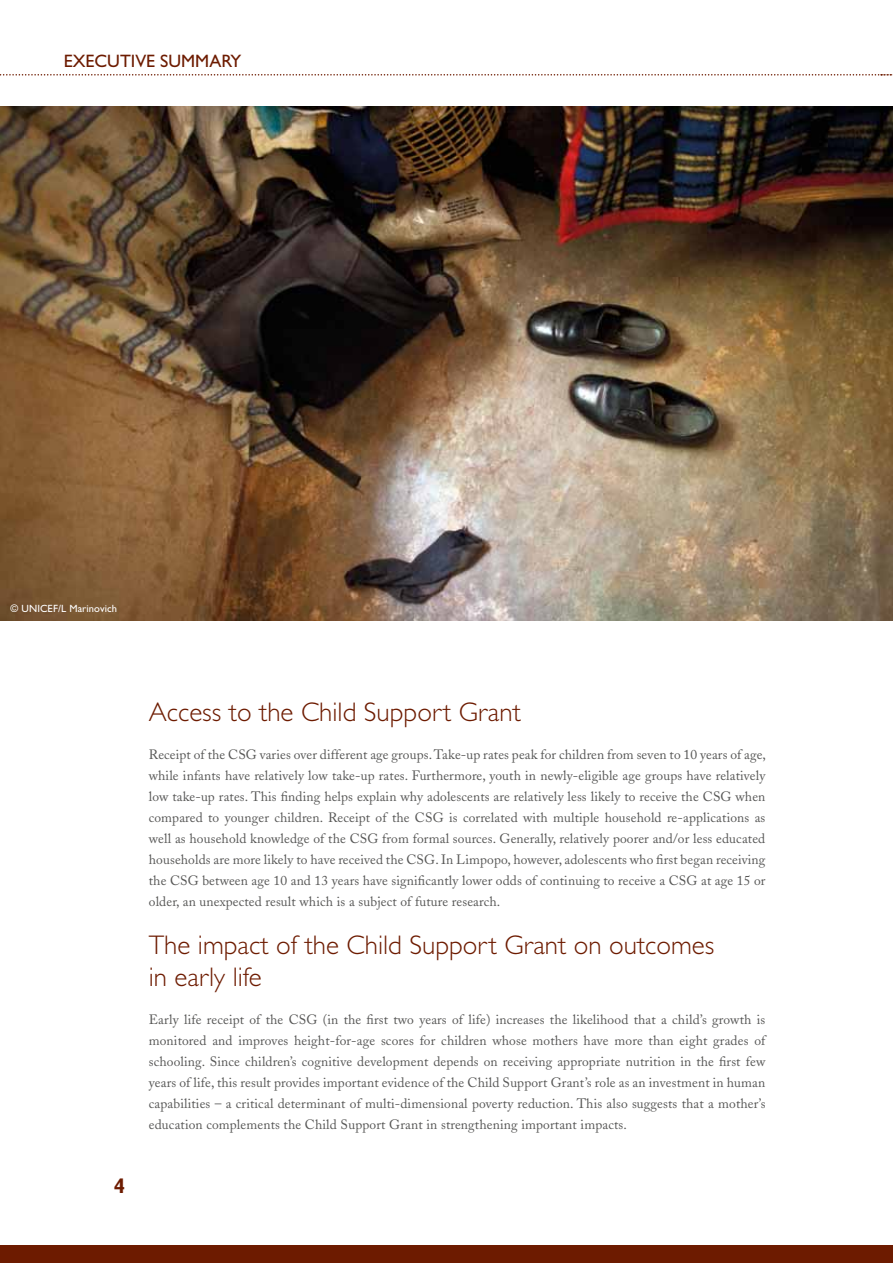
<style>
.page{position:relative;width:893px;height:1263px;background:#fff}
.page>*{position:absolute;margin:0;border:0;box-sizing:border-box;transform-origin:0 0}
.t1{font:300 27px/32.4px "Gill Sans";color:#6d1b00}
.t2{font:700 condensed 21px "Gill Sans";color:#6d1b00}
.t3{font:18px "Gill Sans";color:#6d1b00}
.t4{font:13.5px/21px "Adobe Caslon";letter-spacing:.01em;color:#575756;text-align:justify}
.t5{font:10.5px "Gill Sans";letter-spacing:.01em;color:#fff}
</style>
<div class="page">
<div style="left:0;top:1246px;width:893px;height:17px;background:#6d1b00"></div>
<svg style="left:0;top:74px;width:893px;height:2px"></svg>
<img style="left:0;top:106px;width:893px;height:515px">
<h3 class="t3" style="left:64px;top:50px;width:179px">EXECUTIVE SUMMARY</h3>
<p class="t5" style="left:11px;top:602px;width:108px">© UNICEF/L Marinovich</p>
<h2 class="t2" style="left:114px;top:1173px;width:12px">4</h2>
<h1 class="t1" style="left:149px;top:696px;width:374px">Access to the Child Support Grant</h1>
<p class="t4" style="left:149px;top:744px;width:619px">Receipt of the CSG varies over different age groups. Take-up rates peak for children from seven to 10 years of age, while infants have relatively low take-up rates. Furthermore, youth in newly-eligible age groups have relatively low take-up rates. This finding helps explain why adolescents are relatively less likely to receive the CSG when compared to younger children. Receipt of the CSG is correlated with multiple household re-applications as well as household knowledge of the CSG from formal sources. Generally, relatively poorer and/or less educated households are more likely to have received the CSG. In Limpopo, however, adolescents who first began receiving the CSG between age 10 and 13 years have significantly lower odds of continuing to receive a CSG at age 15 or older, an unexpected result which is a subject of future research.</p>
<h1 class="t1" style="left:149px;top:929px;width:567px">The impact of the Child Support Grant on outcomes in early life</h1>
<p class="t4" style="left:149px;top:1009px;width:618px">Early life receipt of the CSG (in the first two years of life) increases the likelihood that a child’s growth is monitored and improves height-for-age scores for children whose mothers have more than eight grades of schooling. Since children’s cognitive development depends on receiving appropriate nutrition in the first few years of life, this result provides important evidence of the Child Support Grant’s role as an investment in human capabilities – a critical determinant of multi-dimensional poverty reduction. This also suggests that a mother’s education complements the Child Support Grant in strengthening important impacts.</p>
</div>
